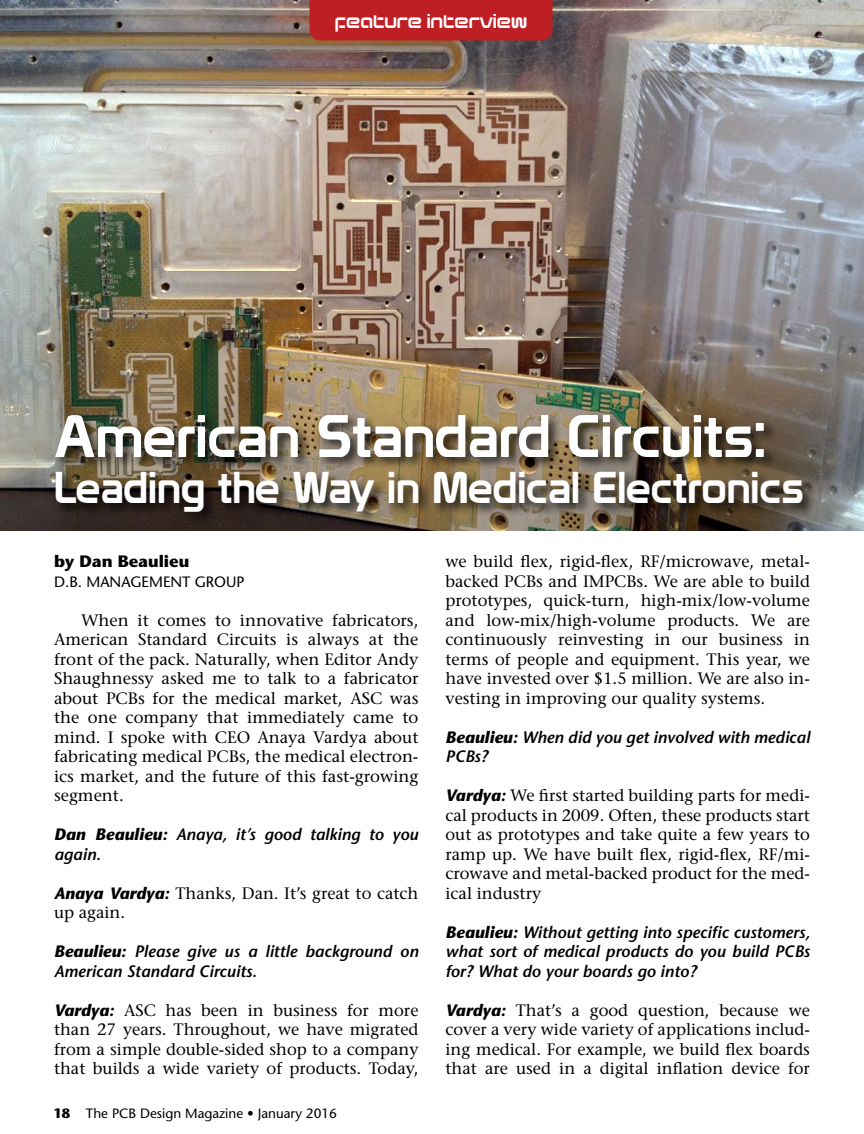
<style>
.page{position:relative;width:864px;height:1134px;background:#fff}
.page>*{position:absolute;margin:0;border:0;box-sizing:border-box;transform-origin:0 0}
.t1{font:58.5px "Prototype";color:#fff}
.t2{font:43.5px "Prototype";color:#fff}
.t3{font:16.5px/19.5px "Stone Serif";color:#000;text-align:justify}
.t4{font:italic 600 16.5px/19.5px "Stone Sans";color:#000}
.t5{font:700 16.5px "Stone Sans";color:#000}
.t6{font:15px "Stone Sans";color:#000}
.t7{font:15px "Evolver";color:#fff}
.t8{font:13.5px "Stone Sans";color:#000}
.s1{font-weight:700}
.s2{font-family:"Stone Sans";font-weight:700;font-style:italic}
</style>
<div class="page">
<img style="left:0;top:0;width:864px;height:530px">
<div style="left:53px;top:412px;width:763px;height:114px;background:#000;opacity:.75"></div>
<div style="left:310px;top:0;width:243px;height:40px;background:#be1f24"></div>
<div style="left:327px;top:14px;width:208px;height:20px;background:#be1f24"></div>
<p class="t7" style="left:335px;top:10px;width:194px">FEATURE INTERVIEW</p>
<h1 class="t1" style="left:54px;top:401px;width:714px">American Standard Circuits:</h1>
<h2 class="t2" style="left:54px;top:462px;width:752px">Leading the Way in Medical Electronics</h2>
<p class="t5" style="left:54px;top:551px;width:137px">by Dan Beaulieu</p>
<p class="t6" style="left:54px;top:572px;width:190px">D.B. Managem ent G roup</p>
<p class="t3" style="left:54px;top:610px;width:366px;text-indent:27px">When it comes to innovative fabricators, American Standard Circuits is always at the front of the pack. Naturally, when Editor Andy Shaughnessy asked me to talk to a fabricator about PCBs for the medical market, ASC was the one company that immediately came to mind. I spoke with CEO Anaya Vardya about fabricating medical PCBs, the medical electron&shy;ics market, and the future of this fast-growing segment.</p>
<p class="t4" style="left:54px;top:825px;width:366px"><span class="s1">Dan Beaulieu:</span> Anaya, it’s good talking to you again.</p>
<p class="t3" style="left:54px;top:883px;width:366px"><span class="s2">Anaya Vardya:</span> Thanks, Dan. It’s great to catch up again.</p>
<p class="t4" style="left:54px;top:942px;width:366px"><span class="s1">Beaulieu:</span> Please give us a little background on<br>American Standard Circuits.</p>
<p class="t3" style="left:54px;top:1000px;width:366px"><span class="s2">Vardya:</span> ASC has been in business for more than 27 years. Throughout, we have migrated from a simple double-sided shop to a company that builds a wide variety of products. Today,</p>
<p class="t8" style="left:53px;top:1105px;width:285px"><span class="s1">18</span> The PCB Design Magazine • January 2016</p>
<p class="t3" style="left:445px;top:552px;width:366px">we build flex, rigid-flex, RF/microwave, metal&shy;backed PCBs and IMPCBs. We are able to build prototypes, quick-turn, high-mix/low-volume and low-mix/high-volume products. We are continuously reinvesting in our business in terms of people and equipment. This year, we have invested over $1.5 million. We are also in&shy;vesting in improving our quality systems.</p>
<p class="t4" style="left:445px;top:727px;width:367px"><span class="s1">Beaulieu:</span> When did you get involved with medical<br>PCBs?</p>
<p class="t3" style="left:445px;top:786px;width:366px"><span class="s2">Vardya:</span> We first started building parts for medi&shy;cal products in 2009. Often, these products start out as prototypes and take quite a few years to ramp up. We have built flex, rigid-flex, RF/mi&shy;crowave and metal-backed product for the med&shy;ical industry</p>
<p class="t4" style="left:445px;top:922px;width:366px;text-align:justify"><span class="s1">Beaulieu:</span> Without getting into specific customers, what sort of medical products do you build PCBs for? What do your boards go into?</p>
<p class="t3" style="left:445px;top:1000px;width:366px"><span class="s2">Vardya:</span> That’s a good question, because we cover a very wide variety of applications includ&shy;ing medical. For example, we build flex boards that are used in a digital inflation device for</p>
</div>
